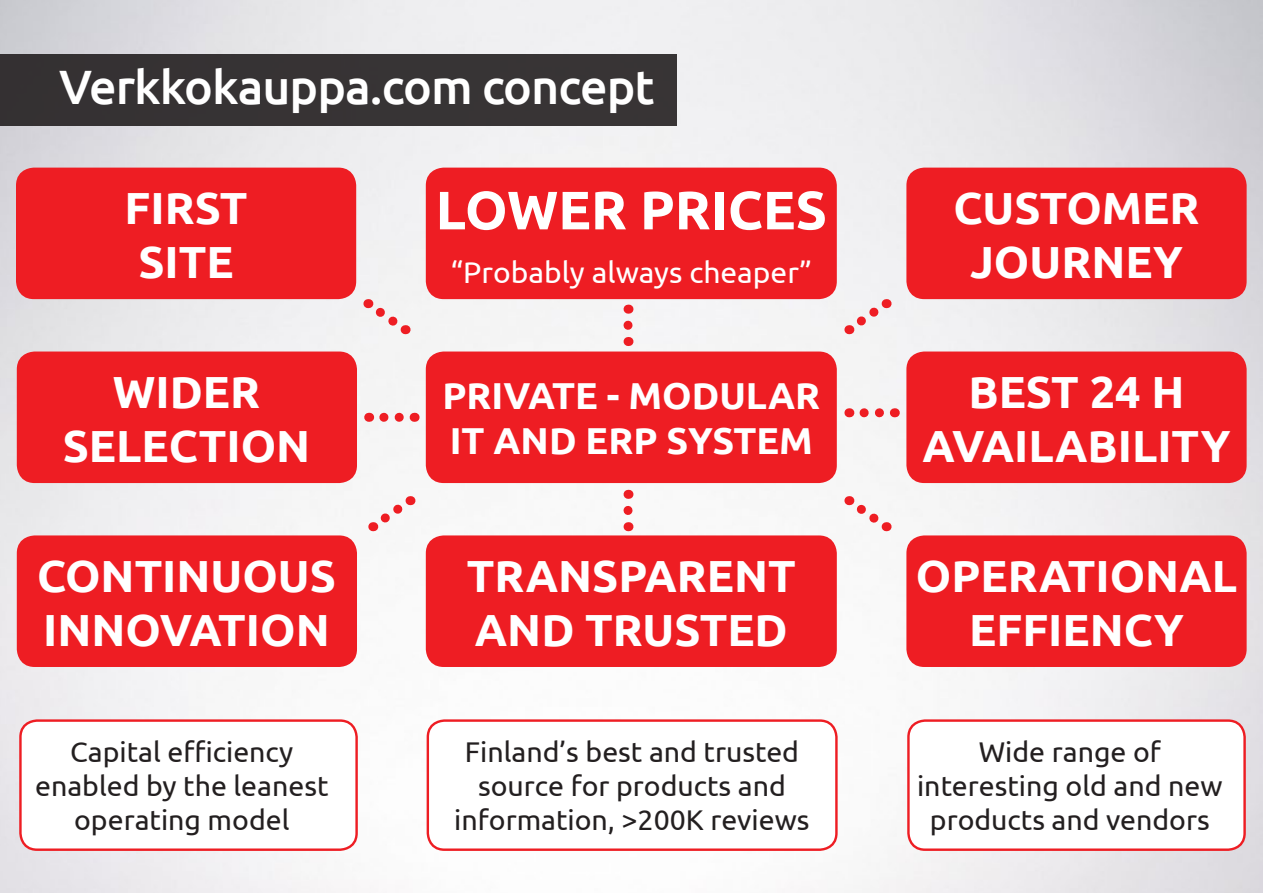
<style>
.page{position:relative;width:1263px;height:893px;background:#fff}
.page>*{position:absolute;margin:0;border:0;box-sizing:border-box;transform-origin:0 0}
.t1{font:700 54px "Ubuntu";color:#fff}
.t2{font:500 48.3px "Ubuntu";letter-spacing:-.02em;color:#fff}
.t3{font:700 45px "Ubuntu";color:#fff}
.t4{font:700 37.5px/45px "Ubuntu";color:#fff}
.t5{font:30px "Ubuntu";color:#fff}
.t6{font:28.5px/34.2px "Ubuntu";color:#231f20;text-align:center}
</style>
<div class="page">
<img style="left:0;top:0;width:1263px;height:893px">
<div style="left:20px;top:721px;width:337px;height:129px;background:#fff;border-radius:17px"></div>
<div style="left:19px;top:719px;width:339px;height:132px;border:2px solid #ee1d23;border-radius:17px"></div>
<div style="left:428px;top:721px;width:408px;height:129px;background:#fff;border-radius:17px"></div>
<div style="left:427px;top:719px;width:411px;height:132px;border:2px solid #ee1d23;border-radius:17px"></div>
<div style="left:908px;top:721px;width:336px;height:129px;background:#fff;border-radius:17px"></div>
<div style="left:907px;top:719px;width:339px;height:132px;border:2px solid #ee1d23;border-radius:17px"></div>
<div style="left:0;top:54px;width:676px;height:72px;background:#373334"></div>
<div style="left:427px;top:169px;width:409px;height:129px;background:#ee1d23;border-radius:17px"></div>
<div style="left:426px;top:168px;width:411px;height:131px;border:2px solid #ee1d23;border-radius:17px"></div>
<div style="left:18px;top:353px;width:338px;height:129px;background:#ee1d23;border-radius:17px"></div>
<div style="left:17px;top:351px;width:340px;height:132px;border:2px solid #ee1d23;border-radius:17px"></div>
<div style="left:908px;top:353px;width:337px;height:129px;background:#ee1d23;border-radius:17px"></div>
<div style="left:906px;top:351px;width:340px;height:132px;border:2px solid #ee1d23;border-radius:17px"></div>
<div style="left:427px;top:353px;width:409px;height:129px;background:#ee1d23;border-radius:17px"></div>
<div style="left:426px;top:351px;width:411px;height:132px;border:2px solid #ee1d23;border-radius:17px"></div>
<svg style="left:384px;top:413px;width:22px;height:9px"></svg>
<svg style="left:864px;top:408px;width:23px;height:9px"></svg>
<svg style="left:623px;top:305px;width:9px;height:20px"></svg>
<svg style="left:623px;top:490px;width:9px;height:20px"></svg>
<div style="left:17px;top:169px;width:338px;height:129px;background:#ee1d23;border-radius:17px"></div>
<div style="left:16px;top:168px;width:340px;height:131px;border:2px solid #ee1d23;border-radius:17px"></div>
<div style="left:908px;top:169px;width:337px;height:129px;background:#ee1d23;border-radius:17px"></div>
<div style="left:906px;top:168px;width:340px;height:131px;border:2px solid #ee1d23;border-radius:17px"></div>
<svg style="left:849px;top:295px;width:43px;height:39px"></svg>
<svg style="left:368px;top:299px;width:43px;height:39px"></svg>
<div style="left:908px;top:537px;width:337px;height:129px;background:#ee1d23;border-radius:17px"></div>
<div style="left:906px;top:535px;width:340px;height:132px;border:2px solid #ee1d23;border-radius:17px"></div>
<div style="left:427px;top:537px;width:409px;height:129px;background:#ee1d23;border-radius:17px"></div>
<div style="left:426px;top:535px;width:411px;height:132px;border:2px solid #ee1d23;border-radius:17px"></div>
<div style="left:18px;top:537px;width:338px;height:129px;background:#ee1d23;border-radius:17px"></div>
<div style="left:17px;top:535px;width:340px;height:132px;border:2px solid #ee1d23;border-radius:17px"></div>
<svg style="left:373px;top:492px;width:43px;height:39px"></svg>
<svg style="left:849px;top:496px;width:43px;height:39px"></svg>
<p class="t2" style="left:59px;top:57px;width:597px">Verkkokauppa.com concept</p>
<p class="t3" style="left:125px;top:181px;width:124px">FIRST</p>
<p class="t3" style="left:138px;top:235px;width:97px">SITE</p>
<p class="t3" style="left:113px;top:364px;width:149px">WIDER</p>
<p class="t3" style="left:63px;top:418px;width:249px">SELECTION</p>
<p class="t3" style="left:37px;top:548px;width:300px">CONTINUOUS</p>
<p class="t3" style="left:43px;top:602px;width:288px">INNOVATION</p>
<p class="t6" style="left:70px;top:734px;width:225px">Capital efficiency</p>
<p class="t6" style="left:35px;top:768px;width:295px">enabled by the leanest</p>
<p class="t6" style="left:74px;top:802px;width:217px">operating model</p>
<p class="t1" style="left:436px;top:177px;width:393px">LOWER PRICES</p>
<p class="t5" style="left:451px;top:254px;width:363px">“Probably always cheaper”</p>
<p class="t4" style="left:442px;top:373px;width:379px">PRIVATE - MODULAR<br>IT AND ERP SYSTEM</p>
<p class="t3" style="left:467px;top:548px;width:330px">TRANSPARENT</p>
<p class="t3" style="left:475px;top:602px;width:314px">AND TRUSTED</p>
<p class="t6" style="left:465px;top:734px;width:336px">Finland’s best and trusted source for products and</p>
<p class="t6" style="left:454px;top:802px;width:357px">information, &gt;200K reviews</p>
<p class="t3" style="left:953px;top:181px;width:248px">CUSTOMER</p>
<p class="t3" style="left:970px;top:235px;width:214px">JOURNEY</p>
<p class="t3" style="left:968px;top:364px;width:218px">BEST 24 H</p>
<p class="t3" style="left:922px;top:418px;width:309px">AVAILABILITY</p>
<p class="t3" style="left:916px;top:548px;width:323px">OPERATIONAL</p>
<p class="t3" style="left:969px;top:602px;width:216px">EFFIENCY</p>
<p class="t6" style="left:979px;top:734px;width:184px">Wide range of</p>
<p class="t6" style="left:917px;top:768px;width:307px">interesting old and new products and vendors</p>
</div>
